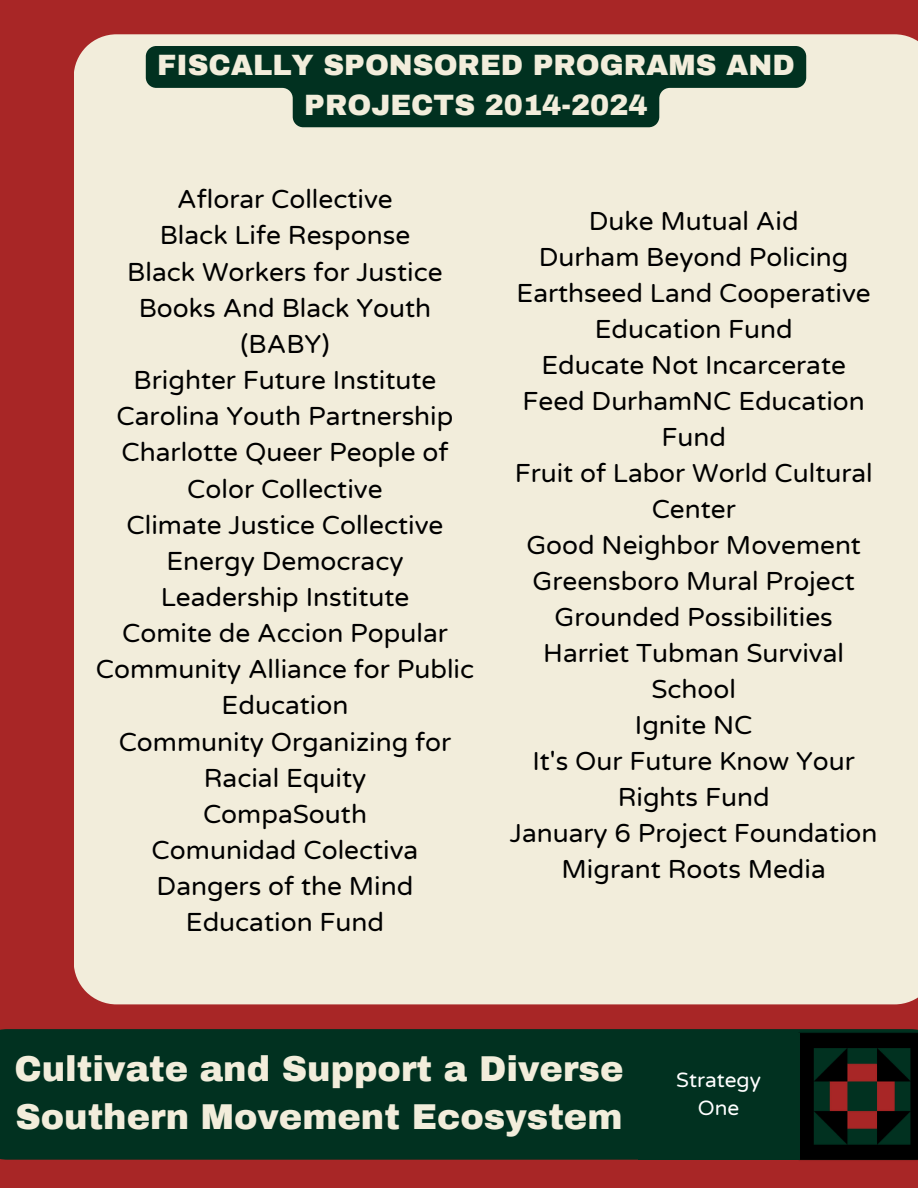
<style>
.page{position:relative;width:918px;height:1188px;background:#a82626}
.page>*{position:absolute;margin:0;border:0;box-sizing:border-box;transform-origin:0 0}
.t1{font:900 35.1px/48.3px "Archivo";color:#f2eddb}
.t2{font:900 28.8px/39.3px "Archivo";color:#f2eddb;text-align:center}
.t3{font:26.25px/36.2px "Varela Round";color:#000;text-align:center}
.t4{font:20.85px "Varela Round";color:#fff}
</style>
<div class="page">
<div style="left:0;top:1029px;width:638px;height:131px;background:#013120"></div>
<img style="left:638px;top:1029px;width:280px;height:132px">
<div style="left:638px;top:1033px;width:161px;height:126px;background:#013120"></div>
<div style="left:74px;top:34px;width:844px;height:970px;background:#f2eddb"></div>
<svg style="left:146px;top:46px;width:660px;height:81px;fill:#013120"></svg>
<p class="t2" style="left:157px;top:46px;width:639px">FISCALLY SPONSORED PROGRAMS AND<br>PROJECTS 2014-2024</p>
<p class="t3" style="left:96px;top:182px;width:380px">Aflorar Collective<br>Black Life Response<br>Black Workers for Justice<br>Books And Black Youth (BABY)<br>Brighter Future Institute<br>Carolina Youth Partnership<br>Charlotte Queer People of<br>Color Collective<br>Climate Justice Collective<br>Energy Democracy<br>Leadership Institute<br>Comite de Accion Popular<br>Community Alliance for Public<br>Education<br>Community Organizing for<br>Racial Equity<br>CompaSouth<br>Comunidad Colectiva<br>Dangers of the Mind<br>Education Fund</p>
<p class="t3" style="left:510px;top:203px;width:369px">Duke Mutual Aid<br>Durham Beyond Policing<br>Earthseed Land Cooperative<br>Education Fund<br>Educate Not Incarcerate<br>Feed DurhamNC Education<br>Fund<br>Fruit of Labor World Cultural<br>Center<br>Good Neighbor Movement<br>Greensboro Mural Project<br>Grounded Possibilities<br>Harriet Tubman Survival<br>School<br>Ignite NC<br>It's Our Future Know Your<br>Rights Fund<br>January 6 Project Foundation<br>Migrant Roots Media</p>
<h1 class="t1" style="left:14px;top:1045px;width:611px">Cultivate and Support a Diverse<br>Southern Movement Ecosystem</h1>
<h3 class="t4" style="left:676px;top:1068px;width:86px">Strategy</h3>
<h3 class="t4" style="left:698px;top:1096px;width:43px">One</h3>
</div>
